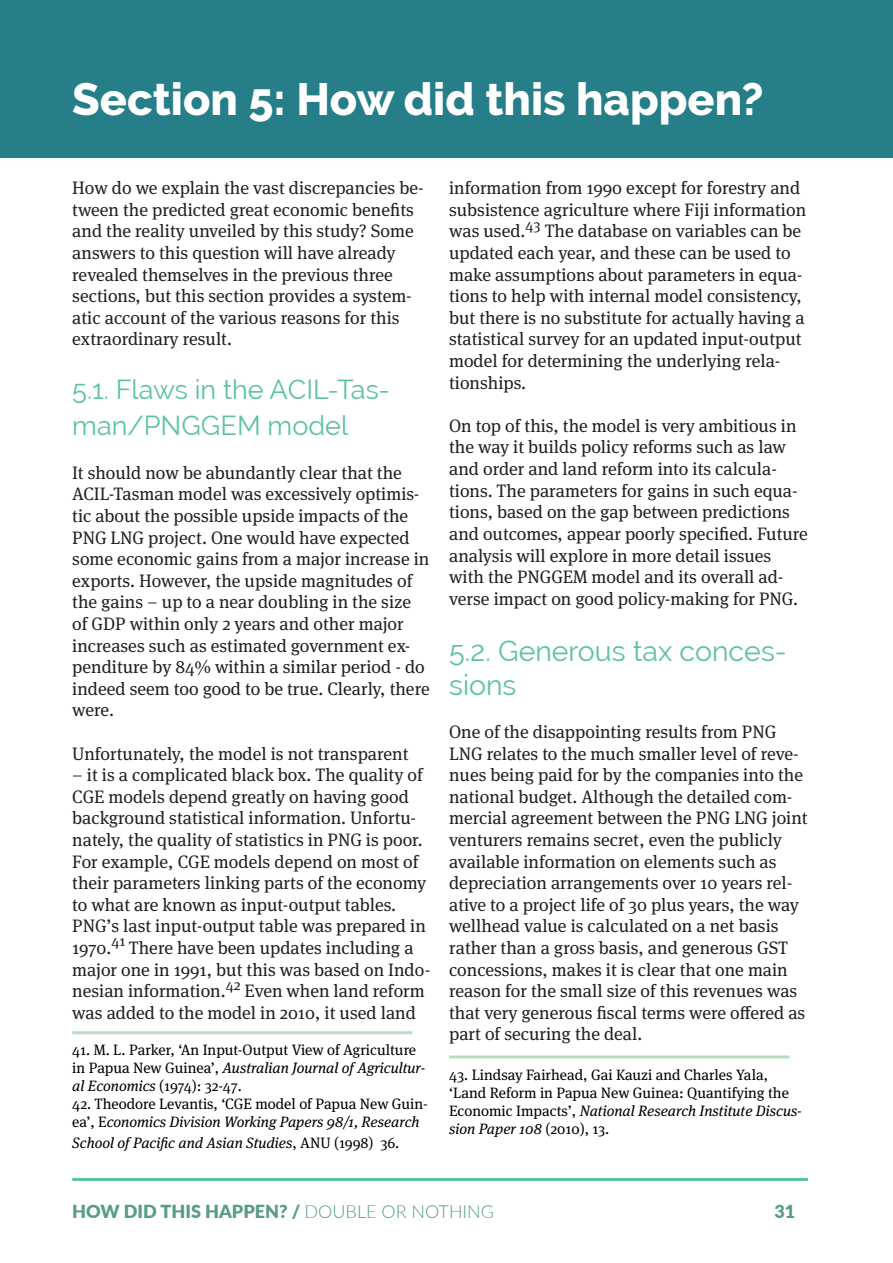
<style>
.page{position:relative;width:893px;height:1263px;background:#fff}
.page>*{position:absolute;margin:0;border:0;box-sizing:border-box;transform-origin:0 0}
.t1{font:800 45px "Raleway";color:#fff}
.t2{font:28.5px/34.2px "Raleway";color:#5cc2a1}
.t3{font:27px/36px "Raleway";color:#5cc2a1}
.t4{font:18px/21.6px "Meta Serif Pro";color:#231f20}
.t5{font:900 18px "Lato";color:#589d85}
.t6{font:15px/18px "Meta Serif Pro";color:#000001}
.t7{font:italic 15px "Meta Serif Pro";color:#000001}
.s1{font-style:italic}
.s2{font-style:normal}
.s3{font-weight:300}
</style>
<div class="page">
<div style="left:0;top:0;width:893px;height:157px;background:#257e88"></div>
<hr style="left:72px;top:1031px;width:340px;height:3px;background:#b6ddc2">
<hr style="left:449px;top:1055px;width:340px;height:3px;background:#b6ddc2">
<hr style="left:72px;top:1178px;width:736px;height:3px;background:#5cc2a1">
<h1 class="t1" style="left:72px;top:73px;width:693px">Section 5: How did this happen?</h1>
<p class="t4" style="left:72px;top:176px;width:353px">How do we explain the vast discrepancies be&shy;tween the predicted great economic benefits and the reality unveiled by this study? Some answers to this question will have already revealed themselves in the previous three sections, but this section provides a system&shy;atic account of the various reasons for this extraordinary result.</p>
<h3 class="t3" style="left:72px;top:372px;width:319px">5.1. Flaws in the ACIL-Tas&shy;man/PNGGEM model</h3>
<p class="t4" style="left:72px;top:461px;width:359px">It should now be abundantly clear that the ACIL-Tasman model was excessively optimis&shy;tic about the possible upside impacts of the PNG LNG project. One would have expected some economic gains from a major increase in exports. However, the upside magnitudes of the gains – up to a near doubling in the size of GDP within only 2 years and other major increases such as estimated government ex&shy;penditure by 84% within a similar period - do indeed seem too good to be true. Clearly, there were.</p>
<p class="t4" style="left:72px;top:741px;width:338px">Unfortunately, the model is not transparent</p>
<p class="t4" style="left:72px;top:763px;width:360px">– it is a complicated black box. The quality of CGE models depend greatly on having good background statistical information. Unfortu&shy;nately, the quality of statistics in PNG is poor.<br>For example, CGE models depend on most of their parameters linking parts of the economy to what are known as input-output tables.<br>PNG’s last input-output table was prepared in 1970.<sup>41</sup> There have been updates including a major one in 1991, but this was based on Indo&shy;nesian information.<sup>42</sup> Even when land reform was added to the model in 2010, it used land</p>
<p class="t6" style="left:72px;top:1040px;width:355px">41. M. L. Parker, ‘An Input-Output View of Agriculture in Papua New Guinea’, <span class="s1">Australian Journal of Agricultur&shy;al Economics</span> (1974): 32-47.</p>
<p class="t6" style="left:72px;top:1094px;width:357px">42. Theodore Levantis, ‘CGE model of Papua New Guin&shy;ea’, E<span class="s1">conomics Division Working Papers 98/1, Research</span></p>
<p class="t7" style="left:72px;top:1132px;width:329px">School of Pacific and Asian Studies<span class="s2">, ANU (1998) 36.</span></p>
<p class="t4" style="left:449px;top:176px;width:359px">information from 1990 except for forestry and subsistence agriculture where Fiji information was used.<sup>43</sup> The database on variables can be updated each year, and these can be used to make assumptions about parameters in equa&shy;tions to help with internal model consistency, but there is no substitute for actually having a statistical survey for an updated input-output model for determining the underlying rela&shy;tionships.</p>
<p class="t4" style="left:449px;top:414px;width:360px">On top of this, the model is very ambitious in the way it builds policy reforms such as law and order and land reform into its calcula&shy;tions. The parameters for gains in such equa&shy;tions, based on the gap between predictions and outcomes, appear poorly specified. Future analysis will explore in more detail issues with the PNGGEM model and its overall ad&shy;verse impact on good policy-making for PNG.</p>
<h2 class="t2" style="left:449px;top:633px;width:339px">5.2. Generous tax conces&shy;sions</h2>
<p class="t4" style="left:449px;top:720px;width:360px">One of the disappointing results from PNG LNG relates to the much smaller level of reve&shy;nues being paid for by the companies into the national budget. Although the detailed com&shy;mercial agreement between the PNG LNG joint venturers remains secret, even the publicly available information on elements such as depreciation arrangements over 10 years rel&shy;ative to a project life of 30 plus years, the way wellhead value is calculated on a net basis rather than a gross basis, and generous GST concessions, makes it is clear that one main reason for the small size of this revenues was that very generous fiscal terms were offered as part of securing the deal.</p>
<p class="t6" style="left:449px;top:1065px;width:354px">43. Lindsay Fairhead, Gai Kauzi and Charles Yala, ‘Land Reform in Papua New Guinea: Quantifying the Economic Impacts’, <span class="s1">National Research Institute Discus&shy;sion Paper 108</span> (2010), 13.</p>
<p class="t5" style="left:72px;top:1198px;width:423px">HOW DID THIS HAPPEN? / <span class="s3">DOUBLE OR NOTHING</span></p>
<p class="t5" style="left:774px;top:1198px;width:22px">31</p>
</div>
